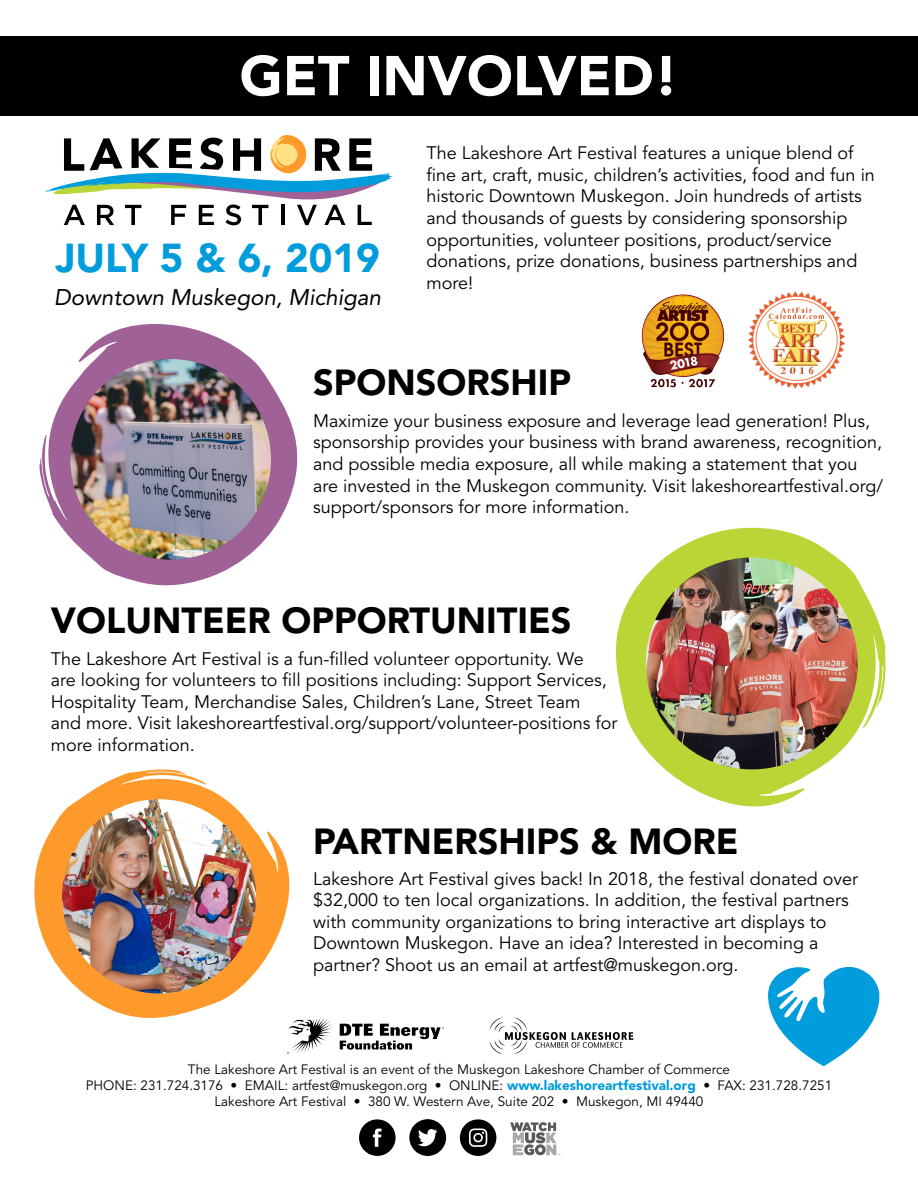
<style>
.page{position:relative;width:918px;height:1188px;background:#fff}
.page>*{position:absolute;margin:0;border:0;box-sizing:border-box;transform-origin:0 0}
.t1{font:900 55.5px "Avenir LT Std";color:#fff}
.t2{font:900 40.05px "Avenir LT Std";color:#019cdc}
.t3{font:900 36px "Avenir LT Std";color:#000}
.t4{font:italic 22.5px "Avenir LT Std";color:#000}
.t5{font:18px/21.6px "Avenir LT Std";color:#000}
.t6{font:13.5px/16.2px "Avenir LT Std";color:#000;text-align:center}
.s1{font-weight:900;color:#019cdc}
</style>
<div class="page">
<svg style="left:39px;top:324px;width:259px;height:262px;fill:#a06197"></svg>
<img style="left:70px;top:359px;width:201px;height:201px;border-radius:100px">
<svg style="left:34px;top:769px;width:256px;height:249px;fill:#fd9a2b"></svg>
<img style="left:62px;top:799px;width:194px;height:194px;border-radius:97px">
<div style="left:0;top:36px;width:918px;height:80px;background:#000"></div>
<svg style="left:44px;top:135px;width:348px;height:90px"></svg>
<img style="left:641px;top:294px;width:84px;height:93px">
<img style="left:748px;top:291px;width:97px;height:98px">
<svg style="left:615px;top:527px;width:271px;height:280px;fill:#bad636"></svg>
<img style="left:646px;top:557px;width:212px;height:212px;border-radius:106px">
<img style="left:287px;top:1018px;width:156px;height:36px">
<svg style="left:490px;top:1017px;width:143px;height:37px"></svg>
<svg style="left:768px;top:966px;width:112px;height:100px"></svg>
<div style="left:359px;top:1119px;width:37px;height:37px;background:#000;border-radius:50%"></div>
<svg style="left:373px;top:1129px;width:9px;height:18px"></svg>
<div style="left:460px;top:1119px;width:36px;height:37px;background:#000;border-radius:50%"></div>
<svg style="left:469px;top:1128px;width:18px;height:19px"></svg>
<svg style="left:409px;top:1119px;width:37px;height:37px"></svg>
<svg style="left:510px;top:1122px;width:50px;height:33px"></svg>
<h1 class="t1" style="left:240px;top:42px;width:440px">GET INVOLVED!</h1>
<h2 class="t2" style="left:55px;top:234px;width:326px">JULY 5 &amp; 6, 2019</h2>
<p class="t4" style="left:54px;top:284px;width:328px">Downtown Muskegon, Michigan</p>
<p class="t5" style="left:426px;top:143px;width:450px">The Lakeshore Art Festival features a unique blend of fine art, craft, music, children’s activities, food and fun in historic Downtown Muskegon. Join hundreds of artists and thousands of guests by considering sponsorship opportunities, volunteer positions, product/service donations, prize donations, business partnerships and more!</p>
<h3 class="t3" style="left:313px;top:360px;width:259px">SPONSORSHIP</h3>
<p class="t5" style="left:313px;top:410px;width:572px">Maximize your business exposure and leverage lead generation! Plus, sponsorship provides your business with brand awareness, recognition, and possible media exposure, all while making a statement that you are invested in the Muskegon community. Visit lakeshoreartfestival.org/ support/sponsors for more information.</p>
<h3 class="t3" style="left:51px;top:599px;width:522px">VOLUNTEER OPPORTUNITIES</h3>
<p class="t5" style="left:51px;top:648px;width:568px">The Lakeshore Art Festival is a fun-filled volunteer opportunity. We<br>are looking for volunteers to fill positions including: Support Services, Hospitality Team, Merchandise Sales, Children’s Lane, Street Team<br>and more. Visit lakeshoreartfestival.org/support/volunteer-positions for more information.</p>
<h3 class="t3" style="left:313px;top:820px;width:427px">PARTNERSHIPS &amp; MORE</h3>
<p class="t5" style="left:313px;top:868px;width:546px">Lakeshore Art Festival gives back! In 2018, the festival donated over $32,000 to ten local organizations. In addition, the festival partners with community organizations to bring interactive art displays to Downtown Muskegon. Have an idea? Interested in becoming a partner? Shoot us an email at artfest@muskegon.org.</p>
<p class="t6" style="left:86px;top:1061px;width:748px">The Lakeshore Art Festival is an event of the Muskegon Lakeshore Chamber of Commerce<br>PHONE: 231.724.3176 • EMAIL: artfest@muskegon.org • ONLINE: <span class="s1">www.lakeshoreartfestival.org</span> • FAX: 231.728.7251<br>Lakeshore Art Festival • 380 W. Western Ave, Suite 202 • Muskegon, MI 49440</p>
</div>
